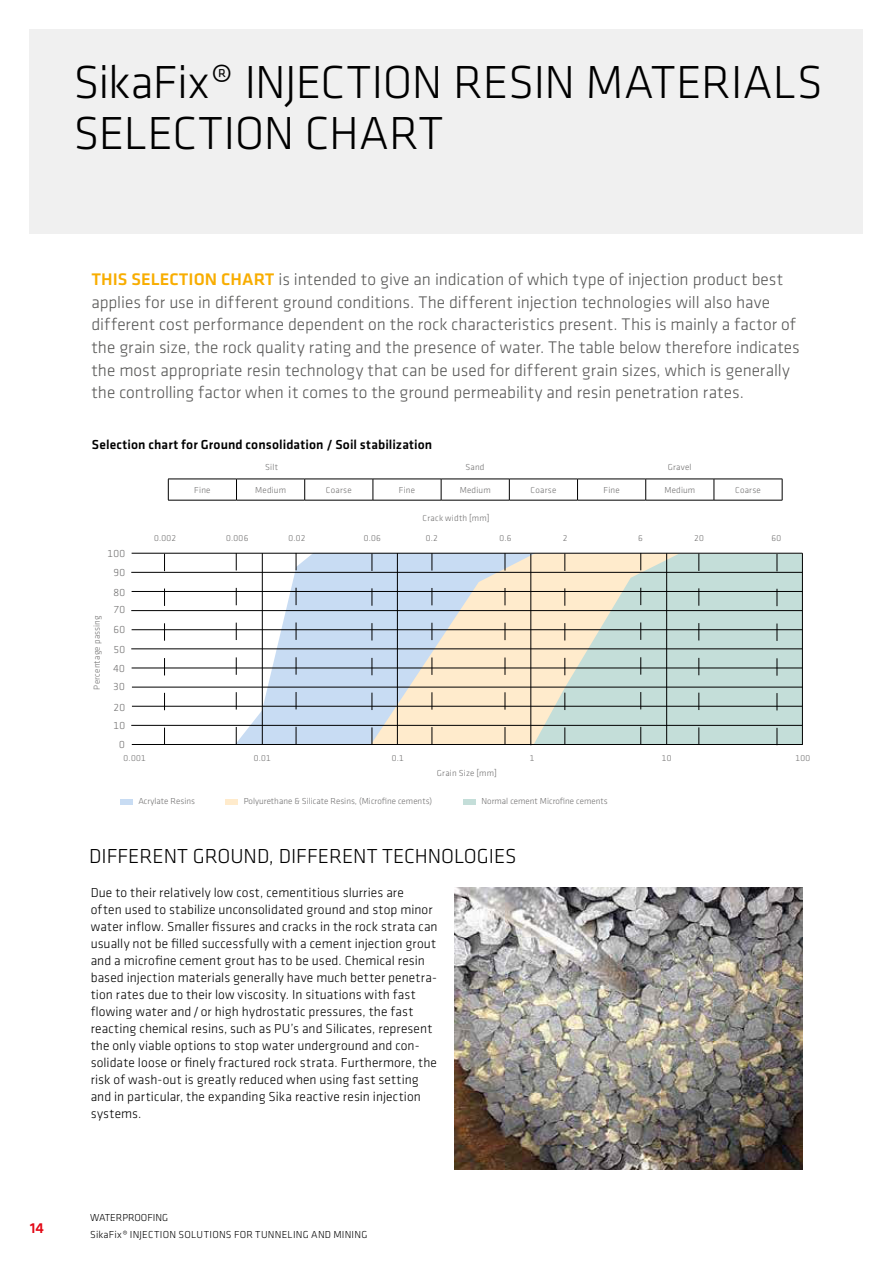
<style>
.page{position:relative;width:893px;height:1263px;background:#fff}
.page>*{position:absolute;margin:0;border:0;box-sizing:border-box;transform-origin:0 0}
.t1{font:300 48px/51px "Klavika";letter-spacing:-.01em;color:#000}
.t2{font:300 21px "Klavika";color:#000}
.t3{font:300 17.4px/22.6px "Klavika";color:#575756}
.t4{font:500 15px "Klavika";color:#e30613}
.t5{font:300 13.5px/17px "Klavika";letter-spacing:.01em;color:#000}
.t6{font:500 13.5px "Klavika";letter-spacing:.01em;color:#000}
.t7{font:300 10.8px/17.7px "Klavika";letter-spacing:.03em;color:#706f6f}
.t8{font:300 10.5px/17px "Klavika";letter-spacing:.02em;color:#000}
.t9{font:300 9px "Klavika";letter-spacing:.015em;color:#706f6f}
.s1{font-weight:500;color:#f8ad00}
</style>
<div class="page">
<div style="left:30px;top:30px;width:833px;height:204px;background:#ededed"></div>
<img style="left:455px;top:887px;width:347px;height:282px">
<div style="left:120px;top:799px;width:12px;height:5px;background:#c8dcf3"></div>
<div style="left:225px;top:799px;width:13px;height:5px;background:#ffebcc"></div>
<div style="left:463px;top:799px;width:12px;height:5px;background:#c4ded9"></div>
<div style="left:679px;top:554px;width:123px;height:190px;background:#c4ded9"></div>
<svg style="left:535px;top:554px;width:144px;height:190px;background:#d7dfd0"></svg>
<svg style="left:235px;top:554px;width:300px;height:190px;background:#dce0e3"></svg>
<svg style="left:565px;top:554px;width:1px;height:190px"></svg>
<svg style="left:640px;top:554px;width:1px;height:190px"></svg>
<svg style="left:699px;top:554px;width:1px;height:190px"></svg>
<svg style="left:777px;top:554px;width:1px;height:190px"></svg>
<svg style="left:164px;top:554px;width:1px;height:190px"></svg>
<svg style="left:236px;top:554px;width:1px;height:190px"></svg>
<svg style="left:296px;top:554px;width:1px;height:190px"></svg>
<svg style="left:372px;top:554px;width:1px;height:190px"></svg>
<svg style="left:432px;top:554px;width:1px;height:190px"></svg>
<svg style="left:505px;top:554px;width:1px;height:190px"></svg>
<hr style="left:666px;top:553px;width:1px;height:191px;background:#000">
<hr style="left:531px;top:554px;width:1px;height:191px;background:#000">
<hr style="left:802px;top:553px;width:1px;height:191px;background:#000">
<hr style="left:132px;top:744px;width:671px;height:1px;background:#000">
<hr style="left:132px;top:553px;width:670px;height:1px;background:#000">
<hr style="left:132px;top:591px;width:670px;height:1px;background:#000">
<hr style="left:131px;top:572px;width:671px;height:1px;background:#000">
<hr style="left:131px;top:610px;width:671px;height:1px;background:#000">
<hr style="left:131px;top:649px;width:671px;height:1px;background:#000">
<hr style="left:132px;top:687px;width:671px;height:1px;background:#000">
<hr style="left:131px;top:725px;width:671px;height:1px;background:#000">
<hr style="left:132px;top:629px;width:671px;height:1px;background:#000">
<hr style="left:132px;top:668px;width:670px;height:1px;background:#000">
<hr style="left:132px;top:706px;width:670px;height:1px;background:#000">
<hr style="left:397px;top:553px;width:1px;height:191px;background:#000">
<hr style="left:262px;top:553px;width:1px;height:191px;background:#000">
<hr style="left:168px;top:479px;width:68px;height:1px;background:#000">
<svg style="left:168px;top:479px;width:1px;height:21px"></svg>
<hr style="left:236px;top:479px;width:69px;height:1px;background:#000">
<svg style="left:236px;top:479px;width:1px;height:21px"></svg>
<hr style="left:305px;top:479px;width:68px;height:1px;background:#000">
<svg style="left:304px;top:479px;width:1px;height:21px"></svg>
<hr style="left:373px;top:479px;width:68px;height:1px;background:#000">
<svg style="left:373px;top:479px;width:1px;height:21px"></svg>
<hr style="left:441px;top:479px;width:68px;height:1px;background:#000">
<svg style="left:441px;top:479px;width:1px;height:21px"></svg>
<hr style="left:509px;top:479px;width:68px;height:1px;background:#000">
<svg style="left:509px;top:479px;width:1px;height:21px"></svg>
<hr style="left:577px;top:479px;width:69px;height:1px;background:#000">
<svg style="left:577px;top:479px;width:1px;height:21px"></svg>
<hr style="left:646px;top:479px;width:68px;height:1px;background:#000">
<svg style="left:645px;top:479px;width:1px;height:21px"></svg>
<hr style="left:714px;top:479px;width:68px;height:1px;background:#000">
<svg style="left:714px;top:479px;width:1px;height:21px"></svg>
<svg style="left:782px;top:479px;width:1px;height:21px"></svg>
<hr style="left:168px;top:500px;width:68px;height:1px;background:#000">
<hr style="left:236px;top:500px;width:69px;height:1px;background:#000">
<hr style="left:305px;top:500px;width:68px;height:1px;background:#000">
<hr style="left:373px;top:500px;width:68px;height:1px;background:#000">
<hr style="left:441px;top:500px;width:68px;height:1px;background:#000">
<hr style="left:509px;top:500px;width:68px;height:1px;background:#000">
<hr style="left:577px;top:500px;width:69px;height:1px;background:#000">
<hr style="left:646px;top:500px;width:68px;height:1px;background:#000">
<hr style="left:714px;top:500px;width:68px;height:1px;background:#000">
<h1 class="t1" style="left:73px;top:56px;width:751px">SikaFix® INJECTION RESIN MATERIALS<br>SELECTION CHART</h1>
<p class="t3" style="left:91px;top:268px;width:710px"><span class="s1">THIS SELECTION CHART</span> is intended to give an indication of which type of injection product best applies for use in different ground conditions. The different injection technologies will also have different cost performance dependent on the rock characteristics present. This is mainly a factor of the grain size, the rock quality rating and the presence of water. The table below therefore indicates the most appropriate resin technology that can be used for different grain sizes, which is generally the controlling factor when it comes to the ground permeability and resin penetration rates.</p>
<p class="t6" style="left:92px;top:435px;width:342px">Selection chart for Ground consolidation / Soil stabilization</p>
<p class="t9" style="left:265px;top:461px;width:14px">Silt</p>
<p class="t9" style="left:465px;top:461px;width:21px">Sand</p>
<p class="t9" style="left:668px;top:461px;width:25px">Gravel</p>
<p class="t9" style="left:194px;top:484px;width:18px">Fine</p>
<p class="t9" style="left:255px;top:484px;width:32px">Medium</p>
<p class="t9" style="left:326px;top:484px;width:27px">Coarse</p>
<p class="t9" style="left:399px;top:484px;width:18px">Fine</p>
<p class="t9" style="left:460px;top:484px;width:32px">Medium</p>
<p class="t9" style="left:531px;top:484px;width:27px">Coarse</p>
<p class="t9" style="left:603px;top:484px;width:18px">Fine</p>
<p class="t9" style="left:664px;top:484px;width:32px">Medium</p>
<p class="t9" style="left:735px;top:484px;width:27px">Coarse</p>
<p class="t7" style="left:107px;top:544px;width:19px">100</p>
<p class="t7" style="left:114px;top:583px;width:13px">80<br>70</p>
<p class="t7" style="left:114px;top:563px;width:13px">90</p>
<p class="t9" style="left:91px;top:690px;width:76px;rotate:-90deg">Percentage passing</p>
<p class="t7" style="left:114px;top:620px;width:13px;line-height:19.4px">60<br>50</p>
<p class="t7" style="left:113px;top:678px;width:13px">30</p>
<p class="t7" style="left:113px;top:659px;width:13px">40</p>
<p class="t7" style="left:114px;top:698px;width:13px;line-height:18.1px">20<br>10</p>
<p class="t7" style="left:119px;top:736px;width:7px">0</p>
<p class="t9" style="left:124px;top:752px;width:24px">0.001</p>
<p class="t9" style="left:154px;top:532px;width:24px">0.002</p>
<p class="t9" style="left:226px;top:533px;width:24px">0.006</p>
<p class="t9" style="left:288px;top:533px;width:19px">0.02</p>
<p class="t9" style="left:364px;top:533px;width:19px">0.06</p>
<p class="t9" style="left:423px;top:513px;width:68px">Crack width [mm]</p>
<p class="t9" style="left:426px;top:532px;width:14px">0.2</p>
<p class="t9" style="left:500px;top:532px;width:14px">0.6</p>
<p class="t9" style="left:563px;top:532px;width:6px">2</p>
<p class="t9" style="left:638px;top:532px;width:6px">6</p>
<p class="t9" style="left:694px;top:532px;width:11px">20</p>
<p class="t9" style="left:254px;top:752px;width:19px">0.01</p>
<p class="t9" style="left:392px;top:752px;width:14px">0.1</p>
<p class="t9" style="left:437px;top:768px;width:61px">Grain Size [mm]</p>
<p class="t9" style="left:530px;top:752px;width:6px">1</p>
<p class="t9" style="left:662px;top:752px;width:11px">10</p>
<p class="t9" style="left:138px;top:796px;width:58px">Acrylate Resins</p>
<p class="t9" style="left:244px;top:796px;width:190px">Polyurethane &amp; Silicate Resins, (Microfine cements)</p>
<p class="t9" style="left:482px;top:796px;width:128px">Normal cement Microfine cements</p>
<h2 class="t2" style="left:89px;top:844px;width:429px">DIFFERENT GROUND, DIFFERENT TECHNOLOGIES</h2>
<p class="t5" style="left:91px;top:884px;width:348px">Due to their relatively low cost, cementitious slurries are often used to stabilize unconsolidated ground and stop minor water inflow. Smaller fissures and cracks in the rock strata can usually not be filled successfully with a cement injection grout and a microfine cement grout has to be used. Chemical resin based injection materials generally have much better penetra&shy;tion rates due to their low viscosity. In situations with fast flowing water and/ or high hydrostatic pressures, the fast reacting chemical resins, such as PU’s and Silicates, represent the only viable options to stop water underground and con&shy;solidate loose or finely fractured rock strata. Furthermore, the risk of wash-out is greatly reduced when using fast setting and in particular, the expanding Sika reactive resin injection systems.</p>
<p class="t4" style="left:30px;top:1218px;width:16px">14</p>
<p class="t8" style="left:90px;top:1208px;width:279px">WATERPROOFING<br>SikaFix® INJECTION SOLUTIONS FOR TUNNELING AND MINING</p>
<p class="t9" style="left:771px;top:533px;width:11px">60</p>
<p class="t9" style="left:795px;top:752px;width:16px">100</p>
</div>
